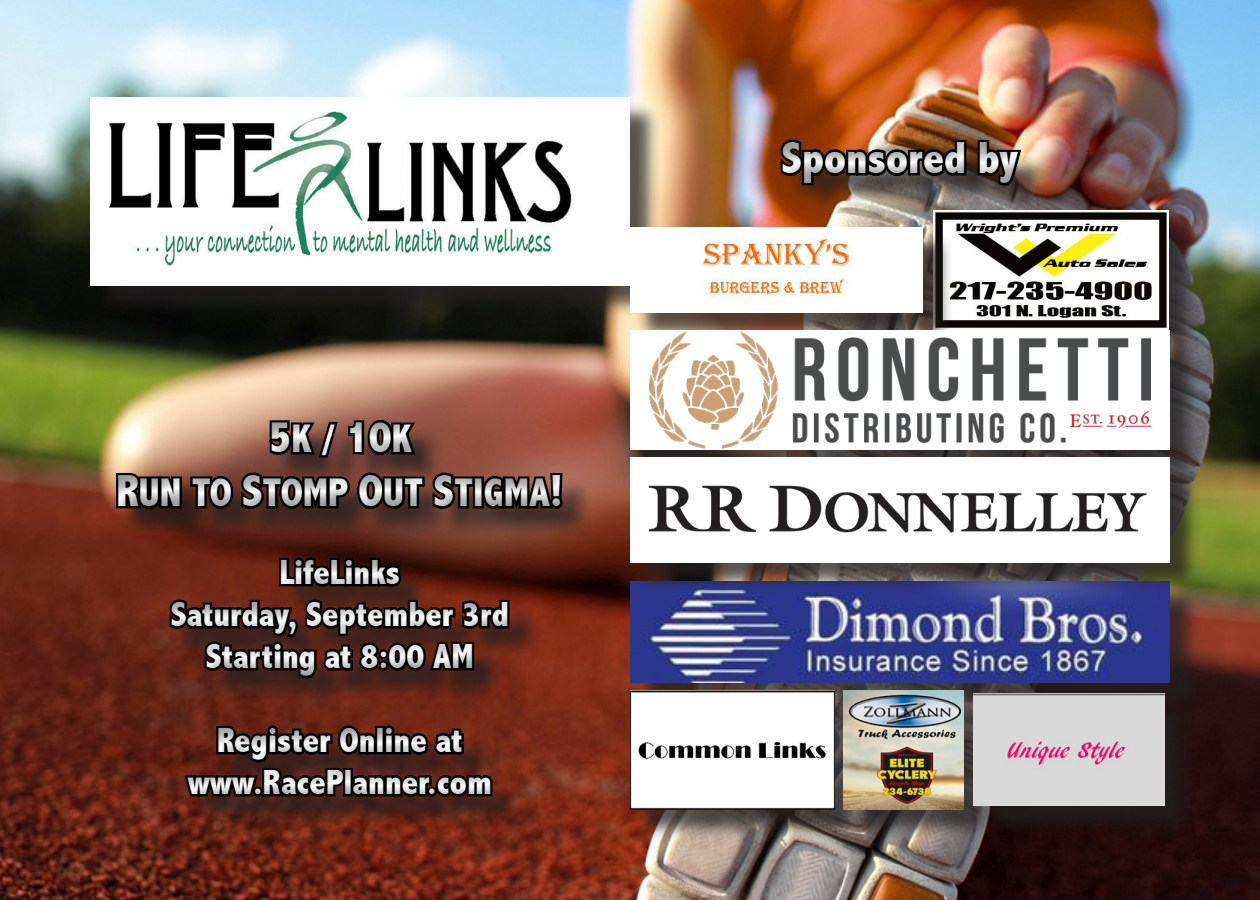
<style>
.page{position:relative;width:1260px;height:900px;background:#fff}
.page>*{position:absolute;margin:0;border:0;box-sizing:border-box;transform-origin:0 0}
.t1{font:800 condensed 45px "Abadi";color:#fff}
.t2{font:800 condensed 40px "Abadi";color:#fff}
.t3{font:800 condensed 35px/42px "Abadi";color:#fff;text-align:center}
.s1{font-size:40px}
.s2{font-size:45px}
</style>
<div class="page">
<img style="left:0;top:0;width:1260px;height:900px">
<div style="left:634px;top:585px;width:567px;height:128px;background:#231f20;opacity:.75"></div>
<img style="left:630px;top:582px;width:540px;height:100px">
<div style="left:94px;top:101px;width:567px;height:216px;background:#231f20;opacity:.75"></div>
<img style="left:90px;top:97px;width:540px;height:188px">
<div style="left:120px;top:424px;width:473px;height:404px;background:#231f20;opacity:.75"></div>
<div style="left:98px;top:400px;width:491px;height:414px;background:#231f20;opacity:.5"></div>
<div style="left:634px;top:694px;width:232px;height:147px;background:#231f20;opacity:.75"></div>
<img style="left:630px;top:690px;width:204px;height:120px">
<div style="left:937px;top:214px;width:262px;height:147px;background:#231f20;opacity:.75"></div>
<img style="left:933px;top:210px;width:235px;height:120px">
<div style="left:848px;top:694px;width:147px;height:147px;background:#231f20;opacity:.75"></div>
<img style="left:844px;top:690px;width:119px;height:120px">
<div style="left:634px;top:231px;width:319px;height:113px;background:#231f20;opacity:.75"></div>
<img style="left:630px;top:227px;width:292px;height:86px">
<div style="left:978px;top:697px;width:218px;height:140px;background:#231f20;opacity:.75"></div>
<img style="left:974px;top:693px;width:191px;height:113px">
<div style="left:785px;top:145px;width:266px;height:71px;background:#231f20;opacity:.75"></div>
<div style="left:755px;top:108px;width:291px;height:107px;background:#231f20;opacity:.5"></div>
<div style="left:634px;top:334px;width:568px;height:148px;background:#231f20;opacity:.75"></div>
<div style="left:630px;top:330px;width:540px;height:120px;background:#fff"></div>
<img style="left:649px;top:331px;width:502px;height:118px">
<div style="left:634px;top:461px;width:567px;height:132px;background:#231f20;opacity:.75"></div>
<img style="left:630px;top:458px;width:540px;height:104px">
<p class="t1" style="left:268px;top:411px;width:144px">5<span class="s1">K /</span> 10<span class="s1">K</span></p>
<p class="t2" style="left:116px;top:470px;width:448px"><span class="s2">R</span>UN TO <span class="s2">S</span>TOMP <span class="s2">O</span>UT <span class="s2">S</span>TIGMA<span class="s2">!</span></p>
<p class="t3" style="left:171px;top:551px;width:340px">LifeLinks<br>Saturday, September 3rd<br>Starting at 8:00 AM</p>
<p class="t3" style="left:188px;top:719px;width:306px">Register Online at www.RacePlanner.com</p>
<p class="t1" style="left:782px;top:132px;width:238px">Sponsored by</p>
</div>
